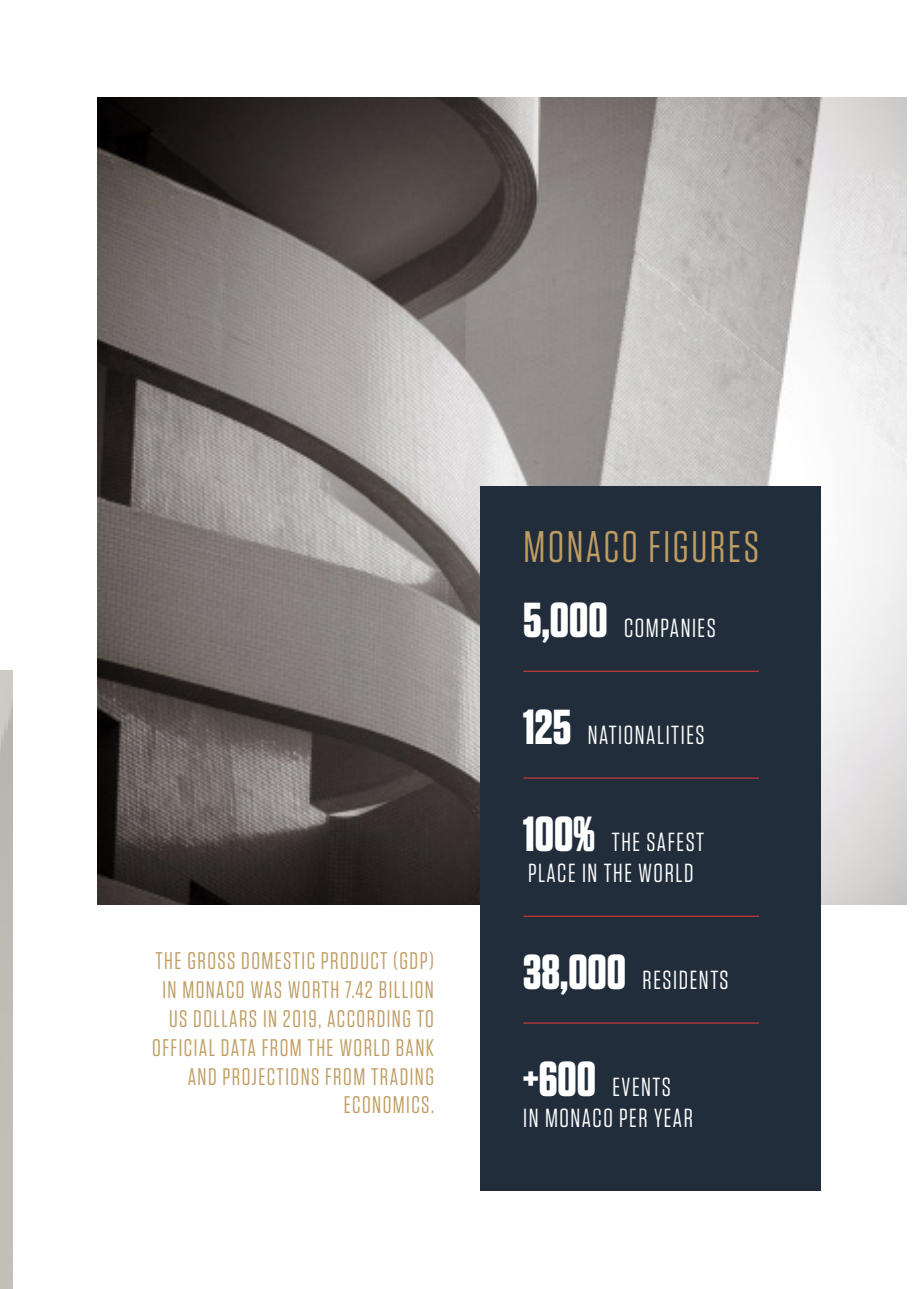
<style>
.page{position:relative;width:919px;height:1289px;background:#fff}
.page>*{position:absolute;margin:0;border:0;box-sizing:border-box;transform-origin:0 0}
.t1{font:44.1px "Tungsten";letter-spacing:.06em;color:#bf9d63}
.t2{font:26.1px/31.3px "Tungsten";letter-spacing:.06em;color:#fff}
.t3{font:24px/28.8px "Tungsten";letter-spacing:.06em;color:#bf9d63;text-align:right}
.s1{font-weight:700;font-size:49.05px}
</style>
<div class="page">
<img style="left:0;top:670px;width:13px;height:618px">
<img style="left:98px;top:98px;width:808px;height:806px">
<div style="left:480px;top:486px;width:341px;height:705px;background:#212d3b"></div>
<hr style="left:523px;top:777px;width:235px;height:1px;background:#ee3b36">
<hr style="left:523px;top:915px;width:235px;height:1px;background:#ee3b36">
<hr style="left:523px;top:1022px;width:235px;height:1px;background:#ee3b36">
<hr style="left:523px;top:670px;width:235px;height:1px;background:#ee3b36">
<p class="t3" style="left:152px;top:946px;width:283px">THE GROSS DOMESTIC PRODUCT (GDP)<br>IN MONACO WAS WORTH 7.42 BILLION<br>US DOLLARS IN 2019, ACCORDING TO<br>OFFICIAL DATA FROM THE WORLD BANK<br>AND PROJECTIONS FROM TRADING<br>ECONOMICS.</p>
<p class="t1" style="left:523px;top:523px;width:237px">MONACO FIGURES</p>
<p class="t2" style="left:523px;top:613px;width:194px"><span class="s1">5,000</span> COMPANIES</p>
<p class="t2" style="left:523px;top:720px;width:183px"><span class="s1">125</span> NATIONALITIES</p>
<p class="t2" style="left:523px;top:826px;width:182px"><span class="s1">100%</span> THE SAFEST<br>PLACE IN THE WORLD</p>
<p class="t2" style="left:523px;top:964px;width:207px"><span class="s1">38,000</span> RESIDENTS</p>
<p class="t2" style="left:523px;top:1071px;width:171px"><span class="s1">+600</span> EVENTS<br>IN MONACO PER YEAR</p>
</div>
